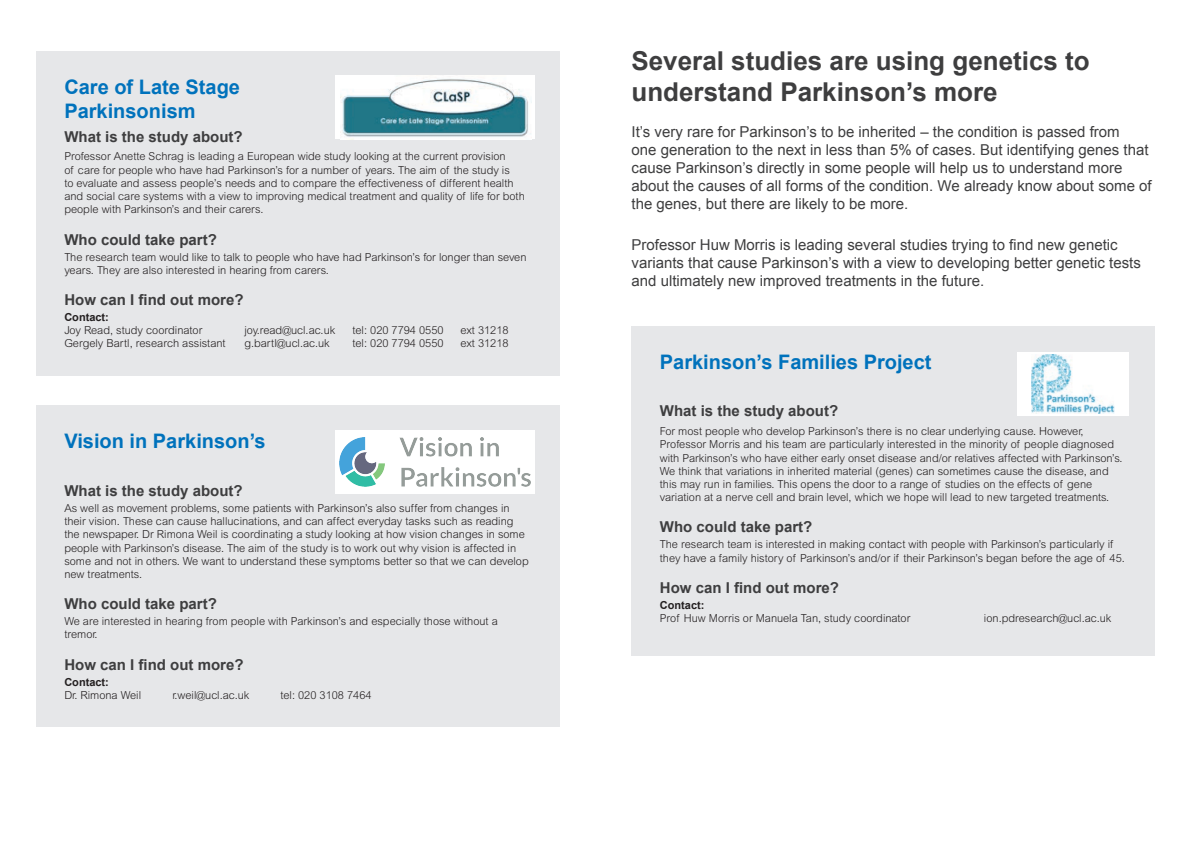
<style>
.page{position:relative;width:1191px;height:842px;background:#fff}
.page>*{position:absolute;margin:0;border:0;box-sizing:border-box;transform-origin:0 0}
.t1{font:700 26px/31.2px "Arial";color:#3e3e3f}
.t2{font:700 20px/24px "Arial";color:#0072bc}
.t3{font:15px/18px "Arial";color:#3e3e3f}
.t4{font:700 15px "Arial";color:#3e3e3f}
.t5{font:300 11px/13.2px "Arial";color:#231f20}
.t6{font:700 11px "Arial";color:#231f20}
</style>
<div class="page">
<div style="left:36px;top:51px;width:523px;height:325px;background:#e6e7e9"></div>
<div style="left:36px;top:405px;width:523px;height:322px;background:#e6e7e9"></div>
<div style="left:335px;top:76px;width:200px;height:63px;background:#fff"></div>
<div style="left:335px;top:430px;width:200px;height:64px;background:#fff"></div>
<img style="left:340px;top:79px;width:191px;height:60px">
<img style="left:340px;top:438px;width:191px;height:48px">
<div style="left:631px;top:326px;width:524px;height:330px;background:#e6e7e9"></div>
<div style="left:1017px;top:352px;width:111px;height:64px;background:#fff"></div>
<img style="left:1031px;top:354px;width:83px;height:59px">
<h2 class="t2" style="left:64px;top:75px;width:177px">Care of Late Stage<br>Parkinsonism</h2>
<h3 class="t4" style="left:64px;top:128px;width:180px">What is the study about?</h3>
<p class="t5" style="left:64px;top:150px;width:462px">Professor Anette Schrag is leading a European wide study looking at the current provision<br>of care for people who have had Parkinson’s for a number of years. The aim of the study is<br>to evaluate and assess people’s needs and to compare the effectiveness of different health and social care systems with a view to improving medical treatment and quality of life for both people with Parkinson’s and their carers.</p>
<h3 class="t4" style="left:64px;top:231px;width:154px">Who could take part?</h3>
<p class="t5" style="left:64px;top:250px;width:463px">The research team would like to talk to people who have had Parkinson’s for longer than seven years. They are also interested in hearing from carers.</p>
<h3 class="t4" style="left:64px;top:291px;width:181px">How can I find out more?</h3>
<p class="t6" style="left:64px;top:311px;width:46px">Contact:</p>
<p class="t5" style="left:64px;top:324px;width:139px">Joy Read, study coordinator</p>
<p class="t5" style="left:244px;top:324px;width:92px">joy.read@ucl.ac.uk</p>
<p class="t5" style="left:352px;top:324px;width:93px">tel: 020 7794 0550</p>
<p class="t5" style="left:460px;top:324px;width:50px">ext 31218</p>
<p class="t5" style="left:64px;top:337px;width:163px">Gergely Bartl, research assistant</p>
<p class="t5" style="left:244px;top:337px;width:87px">g.bartl@ucl.ac.uk</p>
<p class="t5" style="left:352px;top:337px;width:93px">tel: 020 7794 0550</p>
<p class="t5" style="left:460px;top:337px;width:50px">ext 31218</p>
<h2 class="t2" style="left:64px;top:429px;width:203px">Vision in Parkinson’s</h2>
<h3 class="t4" style="left:64px;top:482px;width:180px">What is the study about?</h3>
<p class="t5" style="left:64px;top:501px;width:466px">As well as movement problems, some patients with Parkinson’s also suffer from changes in their vision. These can cause hallucinations, and can affect everyday tasks such as reading the newspaper. Dr Rimona Weil is coordinating a study looking at how vision changes in some people with Parkinson’s disease. The aim of the study is to work out why vision is affected in some and not in others. We want to understand these symptoms better so that we can develop new treatments.</p>
<h3 class="t4" style="left:64px;top:595px;width:154px">Who could take part?</h3>
<p class="t5" style="left:64px;top:615px;width:435px">We are interested in hearing from people with Parkinson’s and especially those without a tremor.</p>
<h3 class="t4" style="left:64px;top:656px;width:181px">How can I find out more?</h3>
<p class="t6" style="left:64px;top:676px;width:46px">Contact:</p>
<p class="t5" style="left:64px;top:688px;width:78px">Dr. Rimona Weil</p>
<p class="t5" style="left:172px;top:688px;width:78px">r.weil@ucl.ac.uk</p>
<p class="t5" style="left:280px;top:688px;width:93px">tel: 020 3108 7464</p>
<h1 class="t1" style="left:631px;top:45px;width:460px">Several studies are using genetics to understand Parkinson’s more</h1>
<p class="t3" style="left:631px;top:122px;width:522px">It’s very rare for Parkinson’s to be inherited – the condition is passed from<br>one generation to the next in less than 5% of cases. But identifying genes that cause Parkinson’s directly in some people will help us to understand more about the causes of all forms of the condition. We already know about some of the genes, but there are likely to be more.</p>
<h3 class="t3" style="left:631px;top:236px;width:511px">Professor Huw Morris is leading several studies trying to find new genetic variants that cause Parkinson’s with a view to developing better genetic tests and ultimately new improved treatments in the future.</h3>
<h2 class="t2" style="left:660px;top:350px;width:273px">Parkinson’s Families Project</h2>
<h3 class="t4" style="left:660px;top:403px;width:180px">What is the study about?</h3>
<p class="t5" style="left:660px;top:425px;width:464px">For most people who develop Parkinson’s there is no clear underlying cause. However, Professor Morris and his team are particularly interested in the minority of people diagnosed with Parkinson’s who have either early onset disease and/or relatives affected with Parkinson’s.<br>We think that variations in inherited material (genes) can sometimes cause the disease, and this may run in families. This opens the door to a range of studies on the effects of gene variation at a nerve cell and brain level, which we hope will lead to new targeted treatments.</p>
<h3 class="t4" style="left:660px;top:519px;width:154px">Who could take part?</h3>
<p class="t5" style="left:660px;top:538px;width:466px">The research team is interested in making contact with people with Parkinson’s particularly if they have a family history of Parkinson’s and/or if their Parkinson’s began before the age of 45.</p>
<h3 class="t4" style="left:660px;top:579px;width:181px">How can I find out more?</h3>
<p class="t6" style="left:660px;top:599px;width:46px">Contact:</p>
<p class="t5" style="left:660px;top:611px;width:252px">Prof Huw Morris or Manuela Tan, study coordinator</p>
<p class="t5" style="left:984px;top:611px;width:129px">ion.pdresearch@ucl.ac.uk</p>
</div>
